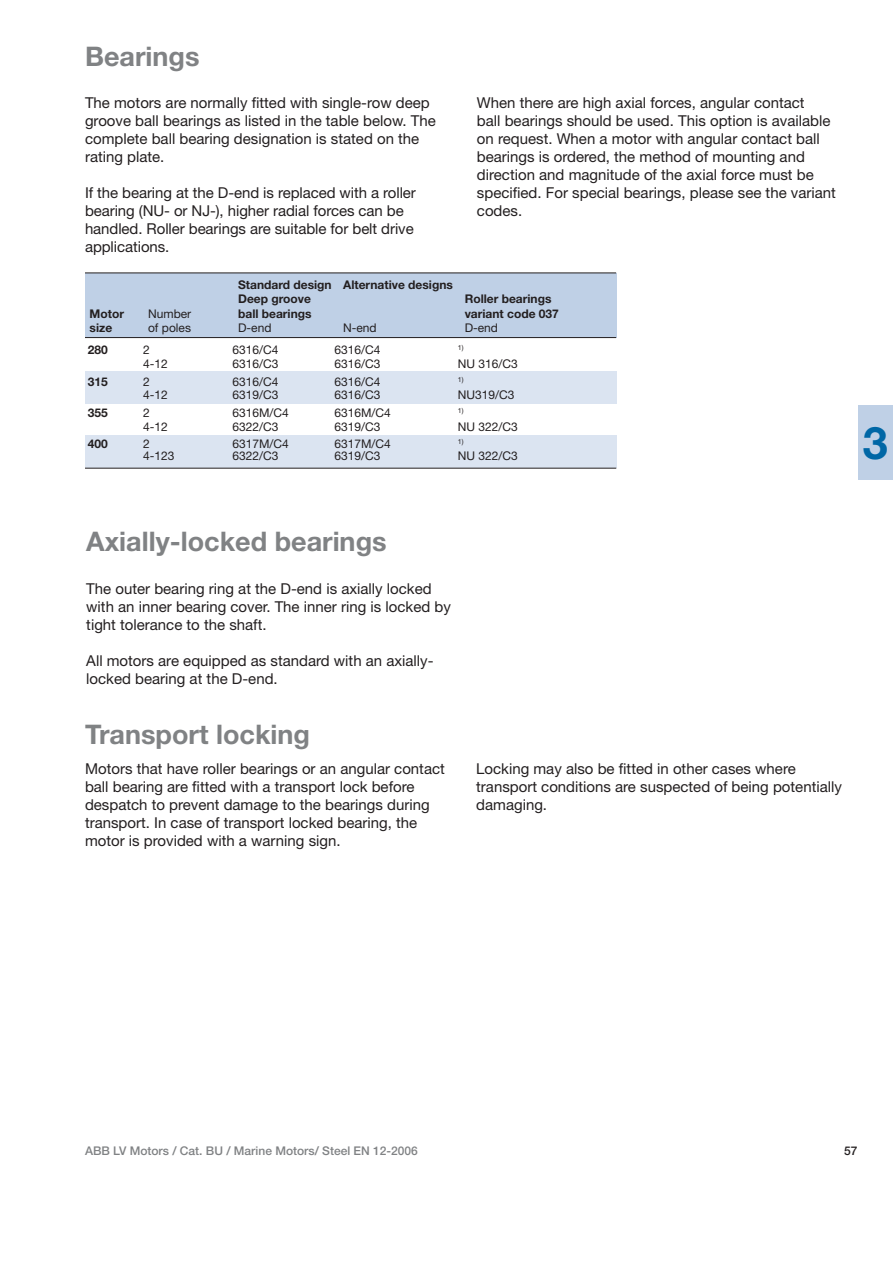
<style>
.page{position:relative;width:893px;height:1263px;background:#fff}
.page>*{position:absolute;margin:0;border:0;box-sizing:border-box;transform-origin:0 0}
.t1{font:700 45px "Helvetica Neue";color:#0067a6}
.t2{font:700 27px "Helvetica Neue";color:#808284}
.t3{font:15px/18px "Helvetica Neue";color:#231f20}
.t4{font:12px "Helvetica Neue";color:#231f20}
.t5{font:700 12px/14.4px "Helvetica Neue";color:#231f20}
.t6{font:500 12px "Helvetica Neue";color:#808284}
.t7{font:500 12px "Helvetica Neue";color:#231f20}
.t8{font:7.05px "Helvetica Neue";color:#231f20}
</style>
<div class="page">
<div style="left:859px;top:405px;width:34px;height:75px;background:#bfd0e6"></div>
<div style="left:85px;top:273px;width:531px;height:64px;background:#bfd0e6"></div>
<div style="left:85px;top:371px;width:531px;height:33px;background:#dbe4f1"></div>
<div style="left:85px;top:435px;width:531px;height:33px;background:#dbe4f1"></div>
<hr style="left:85px;top:273px;width:531px;height:1px;background:#231f20">
<hr style="left:85px;top:337px;width:531px;height:1px;background:#231f20">
<hr style="left:85px;top:468px;width:531px;height:1px;background:#231f20">
<h2 class="t2" style="left:85px;top:47px;width:116px">Bearings</h2>
<p class="t3" style="left:85px;top:95px;width:352px">The motors are normally fitted with single-row deep groove ball bearings as listed in the table below. The complete ball bearing designation is stated on the rating plate.</p>
<p class="t3" style="left:85px;top:185px;width:332px">If the bearing at the D-end is replaced with a roller bearing (NU- or NJ-), higher radial forces can be handled. Roller bearings are suitable for belt drive applications.</p>
<p class="t5" style="left:238px;top:279px;width:216px">Standard design Alternative designs<br>Deep groove</p>
<p class="t3" style="left:477px;top:95px;width:360px">When there are high axial forces, angular contact<br>ball bearings should be used. This option is available on request. When a motor with angular contact ball bearings is ordered, the method of mounting and direction and magnitude of the axial force must be specified. For special bearings, please see the variant codes.</p>
<p class="t5" style="left:465px;top:293px;width:88px">Roller bearings</p>
<p class="t5" style="left:90px;top:307px;width:36px">Motor</p>
<p class="t4" style="left:148px;top:309px;width:45px">Number</p>
<p class="t5" style="left:238px;top:307px;width:75px">ball bearings</p>
<p class="t5" style="left:465px;top:307px;width:96px">variant code 037</p>
<p class="t5" style="left:90px;top:322px;width:24px">size</p>
<p class="t4" style="left:148px;top:324px;width:44px">of poles</p>
<p class="t4" style="left:238px;top:324px;width:35px">D-end</p>
<p class="t4" style="left:343px;top:324px;width:35px">N-end</p>
<p class="t4" style="left:465px;top:324px;width:35px">D-end</p>
<p class="t5" style="left:88px;top:344px;width:22px">280</p>
<p class="t4" style="left:143px;top:346px;width:8px">2</p>
<p class="t4" style="left:232px;top:346px;width:48px">6316/C4</p>
<p class="t4" style="left:334px;top:346px;width:48px">6316/C4</p>
<p class="t8" style="left:458px;top:345px;width:7px">1)</p>
<p class="t4" style="left:143px;top:359px;width:26px">4-12</p>
<p class="t4" style="left:232px;top:359px;width:48px">6316/C3</p>
<p class="t4" style="left:334px;top:359px;width:48px">6316/C3</p>
<p class="t4" style="left:458px;top:359px;width:62px">NU 316/C3</p>
<p class="t5" style="left:88px;top:375px;width:22px">315</p>
<p class="t4" style="left:143px;top:377px;width:8px">2</p>
<p class="t4" style="left:232px;top:377px;width:48px">6316/C4</p>
<p class="t4" style="left:334px;top:377px;width:48px">6316/C4</p>
<p class="t8" style="left:458px;top:377px;width:7px">1)</p>
<p class="t4" style="left:143px;top:391px;width:26px">4-12</p>
<p class="t4" style="left:232px;top:391px;width:48px">6319/C3</p>
<p class="t4" style="left:334px;top:391px;width:48px">6316/C3</p>
<p class="t4" style="left:458px;top:391px;width:58px">NU319/C3</p>
<p class="t5" style="left:88px;top:407px;width:22px">355</p>
<p class="t4" style="left:143px;top:408px;width:8px">2</p>
<p class="t4" style="left:232px;top:408px;width:58px">6316M/C4</p>
<p class="t4" style="left:334px;top:408px;width:58px">6316M/C4</p>
<p class="t8" style="left:458px;top:408px;width:7px">1)</p>
<p class="t4" style="left:143px;top:422px;width:26px">4-12</p>
<p class="t4" style="left:232px;top:422px;width:48px">6322/C3</p>
<p class="t4" style="left:334px;top:422px;width:48px">6319/C3</p>
<p class="t4" style="left:458px;top:422px;width:62px">NU 322/C3</p>
<p class="t5" style="left:88px;top:438px;width:22px">400</p>
<p class="t4" style="left:143px;top:440px;width:8px">2</p>
<p class="t4" style="left:232px;top:440px;width:58px">6317M/C4</p>
<p class="t4" style="left:334px;top:440px;width:58px">6317M/C4</p>
<p class="t8" style="left:458px;top:439px;width:7px">1)</p>
<p class="t4" style="left:143px;top:452px;width:33px">4-123</p>
<p class="t4" style="left:232px;top:452px;width:48px">6322/C3</p>
<p class="t4" style="left:334px;top:452px;width:48px">6319/C3</p>
<p class="t4" style="left:458px;top:452px;width:62px">NU 322/C3</p>
<h1 class="t1" style="left:863px;top:427px;width:27px">3</h1>
<h2 class="t2" style="left:86px;top:532px;width:302px">Axially-locked bearings</h2>
<p class="t3" style="left:86px;top:581px;width:366px">The outer bearing ring at the D-end is axially locked with an inner bearing cover. The inner ring is locked by tight tolerance to the shaft.</p>
<p class="t3" style="left:86px;top:653px;width:349px">All motors are equipped as standard with an axially&shy;locked bearing at the D-end.</p>
<h2 class="t2" style="left:85px;top:724px;width:226px">Transport locking</h2>
<p class="t3" style="left:85px;top:761px;width:361px">Motors that have roller bearings or an angular contact ball bearing are fitted with a transport lock before despatch to prevent damage to the bearings during transport. In case of transport locked bearing, the motor is provided with a warning sign.</p>
<p class="t3" style="left:476px;top:761px;width:367px">Locking may also be fitted in other cases where transport conditions are suspected of being potentially damaging.</p>
<p class="t6" style="left:85px;top:1147px;width:334px">ABB LV Motors / Cat. BU / Marine Motors/ Steel EN 12-2006</p>
<p class="t7" style="left:844px;top:1147px;width:15px">57</p>
</div>
